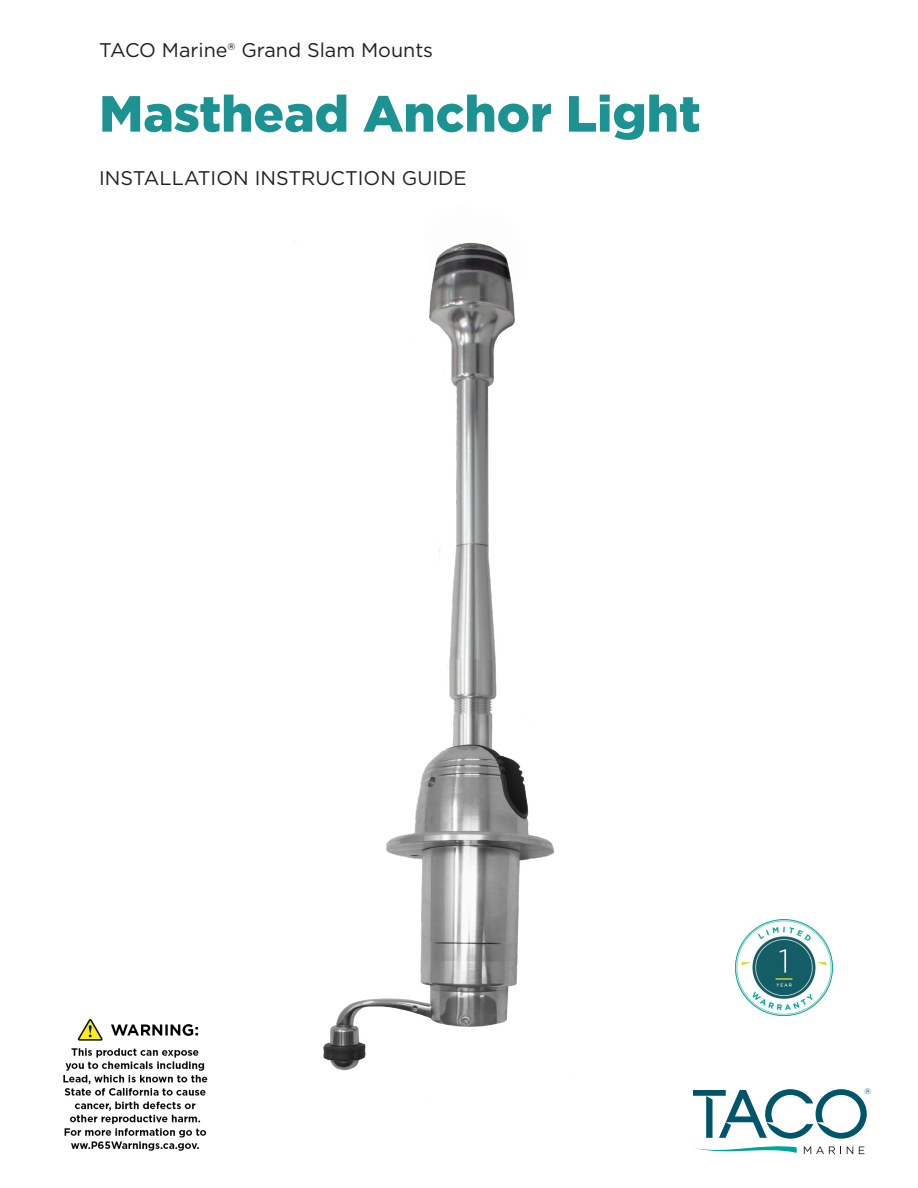
<style>
.page{position:relative;width:918px;height:1188px;background:#fff}
.page>*{position:absolute;margin:0;border:0;box-sizing:border-box;transform-origin:0 0}
.Newsletter_Title{font:900 50.85px "Gotham";color:#1c9292}
.Body_Text{font:19.8px "Gotham";color:#231f20}
.t1{font:7.95px "Gotham";color:#00556a}
</style>
<div class="page">
<svg style="left:784px;top:1089px;width:83px;height:65px"></svg>
<img style="left:323px;top:242px;width:461px;height:910px">
<img style="left:735px;top:918px;width:98px;height:99px">
<img style="left:63px;top:1018px;width:145px;height:133px">
<p class="Body_Text" style="left:99px;top:38px;width:335px">TACO Marine® Grand Slam Mounts</p>
<p class="Newsletter_Title" style="left:99px;top:84px;width:603px">Masthead Anchor Light</p>
<p class="Body_Text" style="left:99px;top:165px;width:369px">INSTALLATION INSTRUCTION GUIDE</p>
<p class="t1" style="left:864px;top:1087px;width:8px">®</p>
</div>
